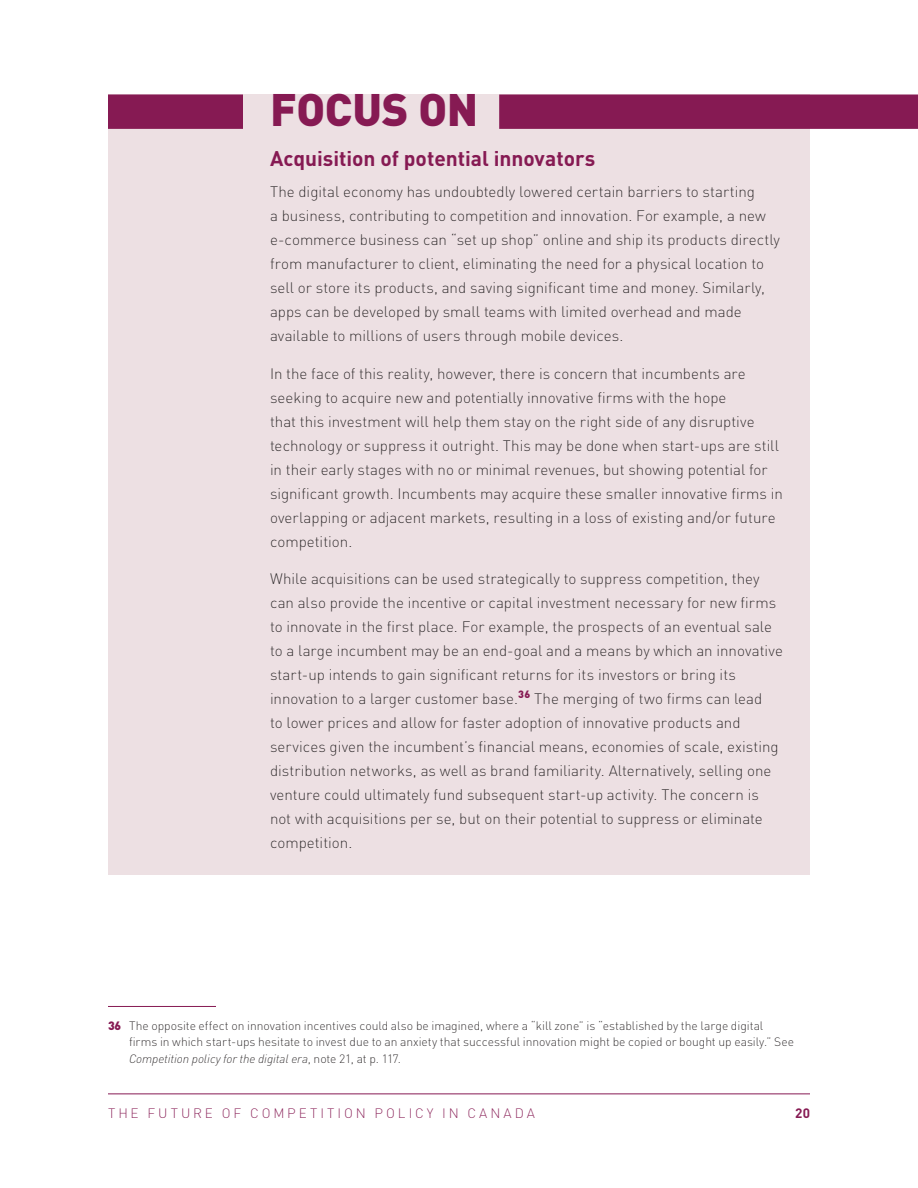
<style>
.page{position:relative;width:918px;height:1188px;background:#fff}
.page>*{position:absolute;margin:0;border:0;box-sizing:border-box;transform-origin:0 0}
.H2_FocusOn{font:900 45px "FFDIN Pro";letter-spacing:-.005em;color:#861a53}
.t1{font:700 21px "FFDIN Pro";color:#861a53}
.Body{font:200 15px/24px "FFDIN Pro";letter-spacing:.005em;color:#231f20}
.t2{font:200 13.5px "FFDIN Pro";letter-spacing:.22em;color:#861a53}
.t3{font:700 13.5px "FFDIN Pro";color:#861a53}
.Footnotes{font:200 12px/16.5px "FFDIN Pro";color:#231f20}
.s1{font-weight:900;color:#861a53}
.s2{font-style:italic}
</style>
<div class="page">
<hr style="left:108px;top:1094px;width:702px;height:1px;background:#861a53">
<div style="left:108px;top:94px;width:702px;height:781px;background:#ede0e3"></div>
<div style="left:108px;top:94px;width:135px;height:35px;background:#861a53"></div>
<div style="left:499px;top:94px;width:419px;height:35px;background:#861a53"></div>
<hr style="left:108px;top:1006px;width:108px;height:1px;background:#861a53">
<p class="H2_FocusOn" style="left:270px;top:71px;width:210px">FOCUS ON</p>
<h3 class="t1" style="left:270px;top:141px;width:327px">Acquisition of potential innovators</h3>
<p class="Body" style="left:270px;top:178px;width:512px">The digital economy has undoubtedly lowered certain barriers to starting<br>a business, contributing to competition and innovation. For example, a new e-commerce business can “set up shop” online and ship its products directly from manufacturer to client, eliminating the need for a physical location to sell or store its products, and saving significant time and money. Similarly, apps can be developed by small teams with limited overhead and made available to millions of users through mobile devices.</p>
<p class="Body" style="left:270px;top:360px;width:514px">In the face of this reality, however, there is concern that incumbents are seeking to acquire new and potentially innovative firms with the hope<br>that this investment will help them stay on the right side of any disruptive technology or suppress it outright. This may be done when start-ups are still in their early stages with no or minimal revenues, but showing potential for significant growth. Incumbents may acquire these smaller innovative firms in overlapping or adjacent markets, resulting in a loss of existing and/or future competition.</p>
<p class="Body" style="left:270px;top:565px;width:514px">While acquisitions can be used strategically to suppress competition, they can also provide the incentive or capital investment necessary for new firms to innovate in the first place. For example, the prospects of an eventual sale to a large incumbent may be an end-goal and a means by which an innovative start-up intends to gain significant returns for its investors or bring its innovation to a larger customer base.<sup>36</sup> The merging of two firms can lead<br>to lower prices and allow for faster adoption of innovative products and services given the incumbent’s financial means, economies of scale, existing distribution networks, as well as brand familiarity. Alternatively, selling one venture could ultimately fund subsequent start-up activity. The concern is not with acquisitions per se, but on their potential to suppress or eliminate competition.</p>
<p class="Footnotes" style="left:129px;top:1016px;width:667px;text-indent:-21px"><span class="s1">36</span> The opposite effect on innovation incentives could also be imagined, where a “kill zone” is “established by the large digital firms in which start-ups hesitate to invest due to an anxiety that successful innovation might be copied or bought up easily.” See<br><span class="s2">Competition policy for the digital era</span>, note 21, at p. 117.</p>
<p class="t2" style="left:108px;top:1103px;width:429px">THE FUTURE OF COMPETITION POLICY IN CANADA</p>
<p class="t3" style="left:795px;top:1102px;width:16px">20</p>
</div>
